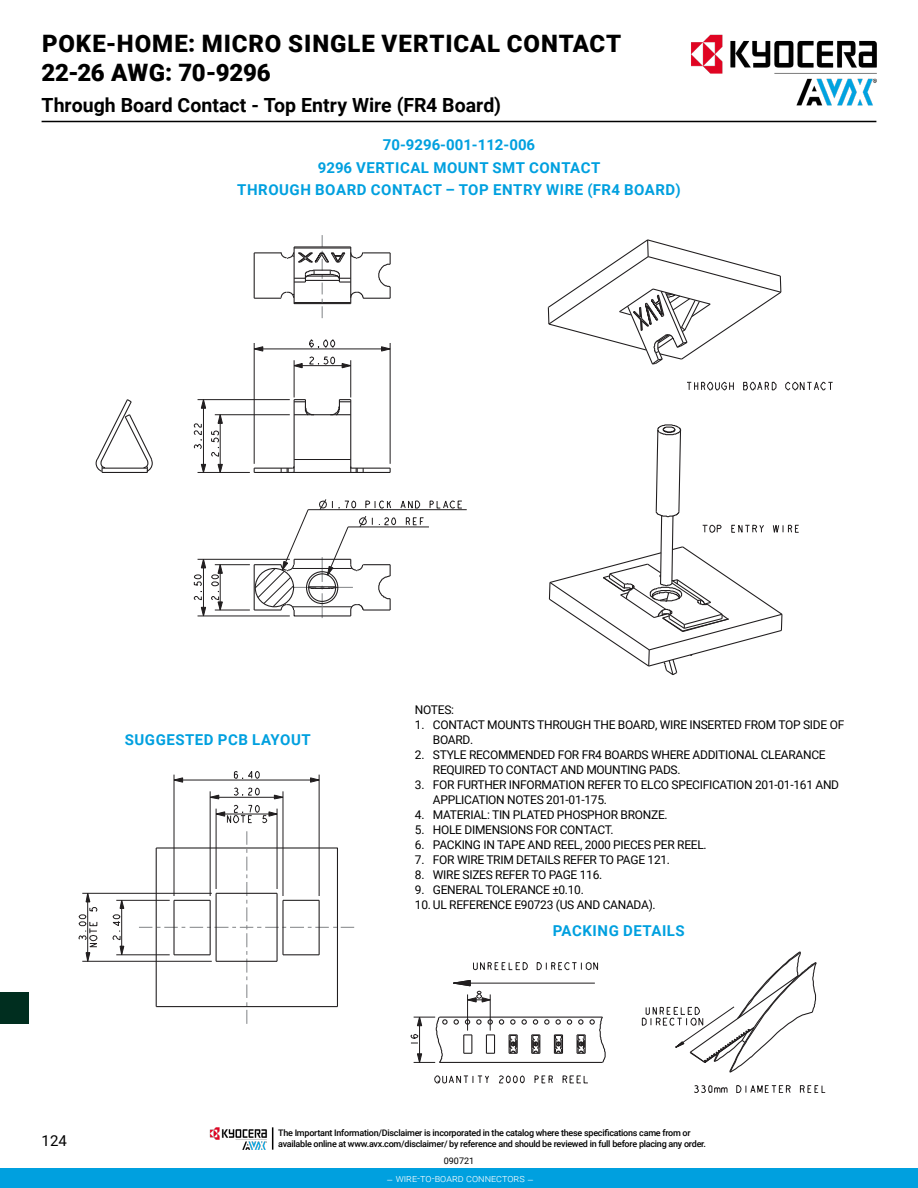
<style>
.page{position:relative;width:918px;height:1188px;background:#fff}
.page>*{position:absolute;margin:0;border:0;box-sizing:border-box;transform-origin:0 0}
.t1{font:900 24px/28.8px "Roboto";letter-spacing:.035em;color:#000}
.t2{font:700 19.5px "Roboto";color:#000}
.t3{font:700 15px/22.6px "Roboto";letter-spacing:.035em;color:#00a0df;text-align:center}
.t4{font:15px "Roboto";color:#000}
.t5{font:12px/15px "Roboto";letter-spacing:-.025em;color:#000}
.t6{font:300 10.5px "Roboto";color:#fff}
.t7{font:500 9px/10.8px "Roboto";letter-spacing:-.03em;color:#000}
.t8{font:9px "Roboto";color:#000}
</style>
<div class="page">
<hr style="left:42px;top:121px;width:834px;height:1px;background:#000">
<div style="left:0;top:992px;width:29px;height:31px;background:#002e1f"></div>
<svg style="left:473px;top:962px;width:55px;height:9px"></svg>
<svg style="left:537px;top:962px;width:61px;height:9px"></svg>
<svg style="left:434px;top:1075px;width:55px;height:9px"></svg>
<svg style="left:499px;top:1075px;width:26px;height:9px"></svg>
<svg style="left:534px;top:1075px;width:19px;height:9px"></svg>
<svg style="left:563px;top:1075px;width:25px;height:9px"></svg>
<svg style="left:694px;top:1085px;width:34px;height:8px"></svg>
<svg style="left:736px;top:1085px;width:55px;height:8px"></svg>
<svg style="left:800px;top:1085px;width:26px;height:8px"></svg>
<hr style="left:467px;top:994px;width:1px;height:37px;background:#211e1f">
<hr style="left:490px;top:994px;width:1px;height:37px;background:#211e1f">
<hr style="left:454px;top:983px;width:141px;height:1px;background:#211e1f">
<svg style="left:453px;top:980px;width:38px;height:23px"></svg>
<hr style="left:440px;top:1062px;width:162px;height:1px;background:#211e1f">
<hr style="left:440px;top:1017px;width:162px;height:1px;background:#211e1f">
<svg style="left:454px;top:1016px;width:152px;height:47px"></svg>
<svg style="left:410px;top:1016px;width:38px;height:47px"></svg>
<svg style="left:642px;top:951px;width:175px;height:122px"></svg>
<svg style="left:430px;top:500px;width:32px;height:9px"></svg>
<svg style="left:194px;top:559px;width:29px;height:58px"></svg>
<svg style="left:201px;top:464px;width:5px;height:8px"></svg>
<svg style="left:217px;top:464px;width:6px;height:8px"></svg>
<svg style="left:194px;top:399px;width:29px;height:58px"></svg>
<svg style="left:309px;top:356px;width:26px;height:9px"></svg>
<svg style="left:293px;top:363px;width:10px;height:6px"></svg>
<svg style="left:342px;top:363px;width:8px;height:5px"></svg>
<svg style="left:309px;top:339px;width:26px;height:9px"></svg>
<svg style="left:381px;top:346px;width:9px;height:6px"></svg>
<svg style="left:255px;top:346px;width:8px;height:6px"></svg>
<hr style="left:203px;top:400px;width:1px;height:72px;background:#211e1f">
<hr style="left:220px;top:415px;width:1px;height:57px;background:#211e1f">
<hr style="left:254px;top:343px;width:1px;height:121px;background:#211e1f">
<hr style="left:198px;top:472px;width:52px;height:1px;background:#211e1f">
<hr style="left:294px;top:360px;width:1px;height:37px;background:#211e1f">
<hr style="left:294px;top:459px;width:57px;height:1px;background:#211e1f">
<hr style="left:215px;top:414px;width:75px;height:1px;background:#211e1f">
<hr style="left:350px;top:360px;width:1px;height:37px;background:#211e1f">
<hr style="left:198px;top:399px;width:92px;height:1px;background:#211e1f">
<hr style="left:390px;top:343px;width:1px;height:121px;background:#211e1f">
<hr style="left:294px;top:365px;width:57px;height:1px;background:#211e1f">
<hr style="left:254px;top:349px;width:136px;height:1px;background:#211e1f">
<hr style="left:203px;top:559px;width:1px;height:57px;background:#211e1f">
<hr style="left:220px;top:565px;width:1px;height:45px;background:#211e1f">
<hr style="left:198px;top:616px;width:92px;height:1px;background:#211e1f">
<hr style="left:215px;top:610px;width:35px;height:1px;background:#211e1f">
<hr style="left:215px;top:564px;width:35px;height:1px;background:#211e1f">
<hr style="left:198px;top:559px;width:92px;height:1px;background:#211e1f">
<hr style="left:348px;top:527px;width:81px;height:1px;background:#211e1f">
<hr style="left:308px;top:509px;width:159px;height:1px;background:#211e1f">
<hr style="left:254px;top:472px;width:136px;height:1px;background:#211e1f">
<hr style="left:254px;top:468px;width:38px;height:1px;background:#211e1f">
<hr style="left:352px;top:468px;width:38px;height:1px;background:#211e1f">
<hr style="left:294px;top:400px;width:1px;height:72px;background:#211e1f">
<hr style="left:294px;top:414px;width:57px;height:1px;background:#211e1f">
<hr style="left:350px;top:400px;width:1px;height:72px;background:#211e1f">
<svg style="left:96px;top:399px;width:57px;height:74px"></svg>
<svg style="left:350px;top:465px;width:14px;height:7px"></svg>
<svg style="left:281px;top:465px;width:15px;height:7px"></svg>
<svg style="left:329px;top:399px;width:22px;height:17px"></svg>
<svg style="left:294px;top:399px;width:21px;height:17px"></svg>
<svg style="left:254px;top:499px;width:170px;height:119px"></svg>
<svg style="left:254px;top:235px;width:137px;height:84px"></svg>
<svg style="left:687px;top:382px;width:47px;height:9px"></svg>
<svg style="left:743px;top:381px;width:34px;height:10px"></svg>
<svg style="left:785px;top:381px;width:48px;height:10px"></svg>
<svg style="left:547px;top:239px;width:235px;height:126px"></svg>
<svg style="left:548px;top:424px;width:251px;height:251px"></svg>
<svg style="left:211px;top:787px;width:72px;height:38px"></svg>
<svg style="left:234px;top:771px;width:26px;height:8px"></svg>
<svg style="left:173px;top:777px;width:10px;height:6px"></svg>
<svg style="left:310px;top:777px;width:9px;height:6px"></svg>
<svg style="left:112px;top:901px;width:13px;height:39px"></svg>
<svg style="left:119px;top:946px;width:6px;height:9px"></svg>
<svg style="left:78px;top:894px;width:21px;height:67px"></svg>
<hr style="left:87px;top:893px;width:1px;height:68px;background:#211e1f">
<hr style="left:121px;top:900px;width:1px;height:55px;background:#211e1f">
<hr style="left:174px;top:775px;width:1px;height:121px;background:#211e1f">
<hr style="left:210px;top:791px;width:1px;height:105px;background:#211e1f">
<hr style="left:82px;top:961px;width:130px;height:1px;background:#211e1f">
<hr style="left:216px;top:809px;width:1px;height:80px;background:#211e1f">
<hr style="left:116px;top:955px;width:54px;height:1px;background:#211e1f">
<hr style="left:277px;top:809px;width:1px;height:80px;background:#211e1f">
<hr style="left:116px;top:900px;width:54px;height:1px;background:#211e1f">
<hr style="left:283px;top:791px;width:1px;height:105px;background:#211e1f">
<hr style="left:82px;top:893px;width:130px;height:1px;background:#211e1f">
<hr style="left:319px;top:775px;width:1px;height:121px;background:#211e1f">
<hr style="left:216px;top:814px;width:61px;height:1px;background:#211e1f">
<hr style="left:210px;top:797px;width:73px;height:1px;background:#211e1f">
<hr style="left:174px;top:780px;width:145px;height:1px;background:#211e1f">
<svg style="left:139px;top:831px;width:215px;height:193px"></svg>
<img style="left:669px;top:34px;width:208px;height:87px">
<div style="left:0;top:1169px;width:918px;height:19px;background:#00a0df"></div>
<img style="left:210px;top:1127px;width:57px;height:23px">
<svg style="left:272px;top:1127px;width:1px;height:23px"></svg>
<h1 class="t1" style="left:42px;top:28px;width:581px">POKE-HOME: MICRO SINGLE VERTICAL CONTACT<br>22-26 AWG: 70-9296</h1>
<h2 class="t2" style="left:42px;top:92px;width:461px">Through Board Contact - Top Entry Wire (FR4 Board)</h2>
<p class="t3" style="left:237px;top:133px;width:445px">70-9296-001-112-006<br>9296 VERTICAL MOUNT SMT CONTACT<br>THROUGH BOARD CONTACT – TOP ENTRY WIRE (FR4 BOARD)</p>
<p class="t3" style="left:125px;top:727px;width:187px">SUGGESTED PCB LAYOUT</p>
<p class="t5" style="left:415px;top:702px;width:41px">NOTES:</p>
<p class="t5" style="left:433px;top:717px;width:413px;text-indent:-18px">1. CONTACT MOUNTS THROUGH THE BOARD, WIRE INSERTED FROM TOP SIDE OF<br>BOARD.</p>
<p class="t5" style="left:433px;top:747px;width:394px;text-indent:-18px">2. STYLE RECOMMENDED FOR FR4 BOARDS WHERE ADDITIONAL CLEARANCE<br>REQUIRED TO CONTACT AND MOUNTING PADS.</p>
<p class="t5" style="left:433px;top:777px;width:408px;text-indent:-18px">3. FOR FURTHER INFORMATION REFER TO ELCO SPECIFICATION 201-01-161 AND<br>APPLICATION NOTES 201-01-175.</p>
<p class="t5" style="left:415px;top:807px;width:254px">4. MATERIAL: TIN PLATED PHOSPHOR BRONZE.</p>
<p class="t5" style="left:415px;top:822px;width:200px">5. HOLE DIMENSIONS FOR CONTACT.</p>
<p class="t5" style="left:415px;top:837px;width:293px">6. PACKING IN TAPE AND REEL, 2000 PIECES PER REEL.</p>
<p class="t5" style="left:415px;top:852px;width:257px">7. FOR WIRE TRIM DETAILS REFER TO PAGE 121.</p>
<p class="t5" style="left:415px;top:867px;width:189px">8. WIRE SIZES REFER TO PAGE 116.</p>
<p class="t5" style="left:415px;top:882px;width:170px">9. GENERAL TOLERANCE ±0.10.</p>
<p class="t5" style="left:415px;top:897px;width:242px">10. UL REFERENCE E90723 (US AND CANADA).</p>
<p class="t3" style="left:553px;top:918px;width:134px">PACKING DETAILS</p>
<p class="t4" style="left:42px;top:1130px;width:27px">124</p>
<p class="t7" style="left:278px;top:1127px;width:429px">The Important Information/Disclaimer is incorporated in the catalog where these specifications came from or available online at www.avx.com/disclaimer/ by reference and should be reviewed in full before placing any order.</p>
<p class="t8" style="left:444px;top:1155px;width:32px">090721</p>
<p class="t6" style="left:386px;top:1171px;width:149px">– wire-to-board connectors –</p>
</div>
